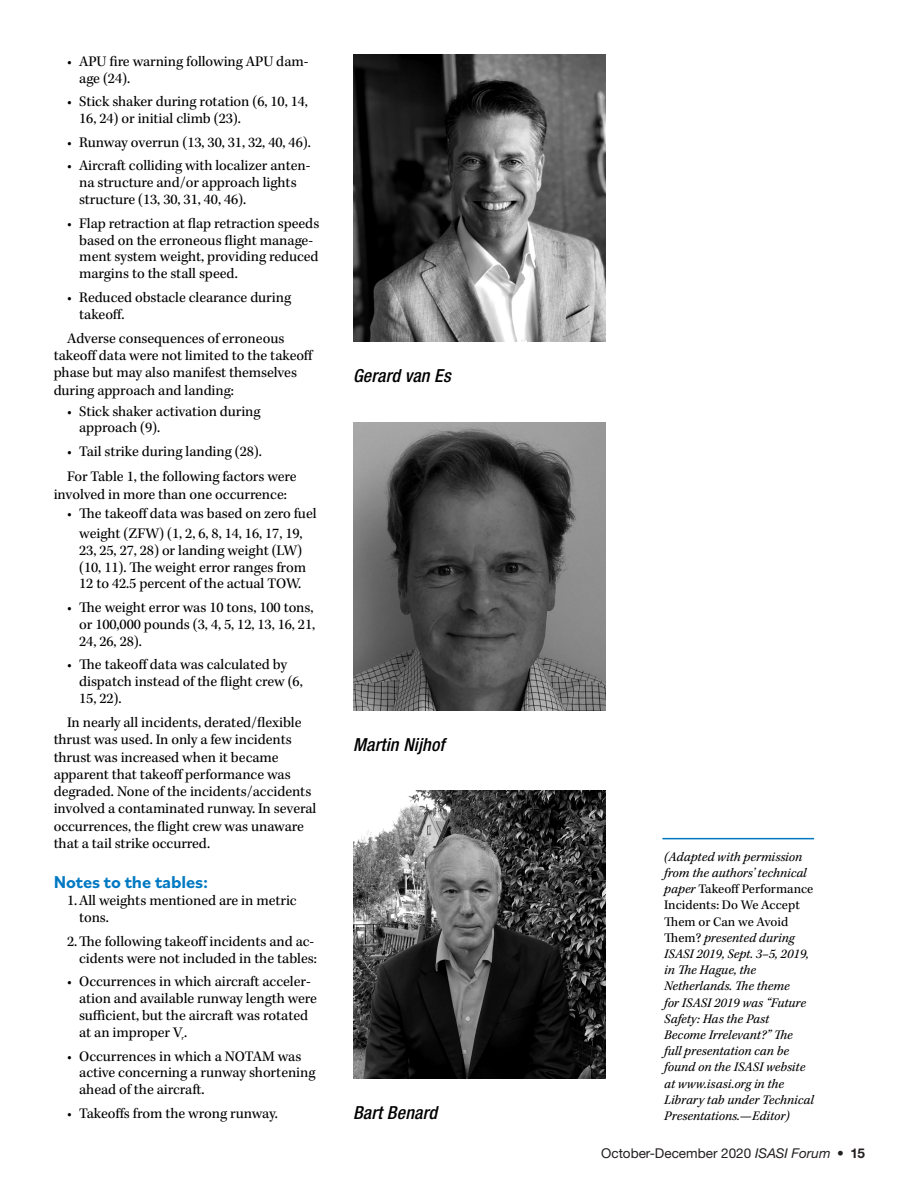
<style>
.page{position:relative;width:918px;height:1188px;background:#fff}
.page>*{position:absolute;margin:0;border:0;box-sizing:border-box;transform-origin:0 0}
.Authors_Name{font:italic 500 condensed 18px "Helvetica Neue LT Std";letter-spacing:.01em;color:#000}
.Takeoff-Procedures-S{font:700 18px "Bilo";letter-spacing:-.005em;color:#0079c2}
.Forum_Body_Text{font:15px/16.8px "Kepler Std";letter-spacing:-.005em;color:#000}
.adapted_text{font:italic 13.5px/16.2px "Kepler Std";color:#000}
.t1{font:13.5px "Helvetica Neue LT Std";color:#231f20}
.s1{font-style:normal}
.s2{font-style:italic}
.s3{font-weight:700}
</style>
<div class="page">
<img style="left:353px;top:55px;width:252px;height:287px">
<img style="left:353px;top:423px;width:252px;height:288px">
<img style="left:353px;top:791px;width:252px;height:287px">
<hr style="left:662px;top:838px;width:152px;height:1px;background:#0079c2">
<p class="Forum_Body_Text" style="left:79px;top:53px;width:231px;text-indent:-12px">• APU fire warning following APU dam&shy;age (24).</p>
<p class="Forum_Body_Text" style="left:79px;top:94px;width:230px;text-indent:-12px">• Stick shaker during rotation (6, 10, 14,<br>16, 24) or initial climb (23).</p>
<p class="Forum_Body_Text" style="left:67px;top:134px;width:245px">• Runway overrun (13, 30, 31, 32, 40, 46).</p>
<p class="Forum_Body_Text" style="left:79px;top:158px;width:233px;text-indent:-12px">• Aircraft colliding with localizer anten&shy;na structure and/or approach lights structure (13, 30, 31, 40, 46).</p>
<p class="Forum_Body_Text" style="left:79px;top:215px;width:242px;text-indent:-12px">• Flap retraction at flap retraction speeds based on the erroneous flight manage&shy;ment system weight, providing reduced margins to the stall speed.</p>
<p class="Forum_Body_Text" style="left:79px;top:289px;width:213px;text-indent:-12px">• Reduced obstacle clearance during takeoff.</p>
<p class="Forum_Body_Text" style="left:54px;top:330px;width:262px;line-height:17.2px;text-indent:14px">Adverse consequences of erroneous takeoff data were not limited to the takeoff phase but may also manifest themselves during approach and landing:</p>
<p class="Forum_Body_Text" style="left:79px;top:403px;width:183px;text-indent:-12px">• Stick shaker activation during approach (9).</p>
<p class="Forum_Body_Text" style="left:67px;top:444px;width:196px">• Tail strike during landing (28).</p>
<p class="Forum_Body_Text" style="left:54px;top:468px;width:244px;line-height:18px;text-indent:14px">For Table 1, the following factors were involved in more than one occurrence:</p>
<p class="Forum_Body_Text" style="left:67px;top:505px;width:251px;line-height:19.5px;text-align:center">• The takeoff data was based on zero fuel weight (ZFW) (1, 2, 6, 8, 14, 16, 17, 19,</p>
<p class="Forum_Body_Text" style="left:79px;top:542px;width:228px">23, 25, 27, 28) or landing weight (LW) (10, 11). The weight error ranges from<br>12 to 42.5 percent of the actual TOW.</p>
<p class="Forum_Body_Text" style="left:79px;top:600px;width:238px;text-align:justify;text-indent:-12px">• The weight error was 10 tons, 100 tons, or 100,000 pounds (3, 4, 5, 12, 13, 16, 21, 24, 26, 28).</p>
<p class="Forum_Body_Text" style="left:79px;top:657px;width:225px;text-indent:-12px">• The takeoff data was calculated by dispatch instead of the flight crew (6,<br>15, 22).</p>
<p class="Forum_Body_Text" style="left:54px;top:715px;width:264px;line-height:17.2px;text-indent:14px">In nearly all incidents, derated/flexible thrust was used. In only a few incidents thrust was increased when it became apparent that takeoff performance was degraded. None of the incidents/accidents involved a contaminated runway. In several occurrences, the flight crew was unaware that a tail strike occurred.</p>
<p class="Takeoff-Procedures-S" style="left:54px;top:870px;width:156px">Notes to the tables:</p>
<p class="Forum_Body_Text" style="left:79px;top:893px;width:219px;text-indent:-12px">1.All weights mentioned are in metric tons.</p>
<p class="Forum_Body_Text" style="left:67px;top:933px;width:251px;text-align:right">2.The following takeoff incidents and ac&shy;cidents were not included in the tables:</p>
<p class="Forum_Body_Text" style="left:79px;top:974px;width:239px;text-indent:-12px">• Occurrences in which aircraft acceler&shy;ation and available runway length were sufficient, but the aircraft was rotated at an improper V<sub>r</sub>.</p>
<p class="Forum_Body_Text" style="left:79px;top:1048px;width:238px;text-indent:-12px">• Occurrences in which a NOTAM was active concerning a runway shortening ahead of the aircraft.</p>
<p class="Forum_Body_Text" style="left:67px;top:1105px;width:212px">• Takeoffs from the wrong runway.</p>
<p class="Authors_Name" style="left:353px;top:365px;width:99px">Gerard van Es</p>
<p class="Authors_Name" style="left:353px;top:734px;width:93px">Martin Nijhof</p>
<p class="Authors_Name" style="left:353px;top:1101px;width:86px">Bart Benard</p>
<p class="adapted_text" style="left:664px;top:849px;width:151px">(Adapted with permission from the authors’ technical paper <span class="s1">Takeoff Performance<br>Incidents: Do We Accept<br>Them or Can we Avoid<br>Them?</span> presented during<br>ISASI 2019, Sept. 3–5, 2019, in The Hague, the<br>Netherlands. The theme<br>for ISASI 2019 was “Future<br>Safety: Has the Past<br>Become Irrelevant?” The<br>full presentation can be found on the ISASI website at www.isasi.org in the<br>Library tab under Technical<br>Presentations.—Editor)</p>
<p class="t1" style="left:601px;top:1145px;width:265px">October-December 2020 <span class="s2">ISASI Forum</span> • <span class="s3">15</span></p>
</div>
